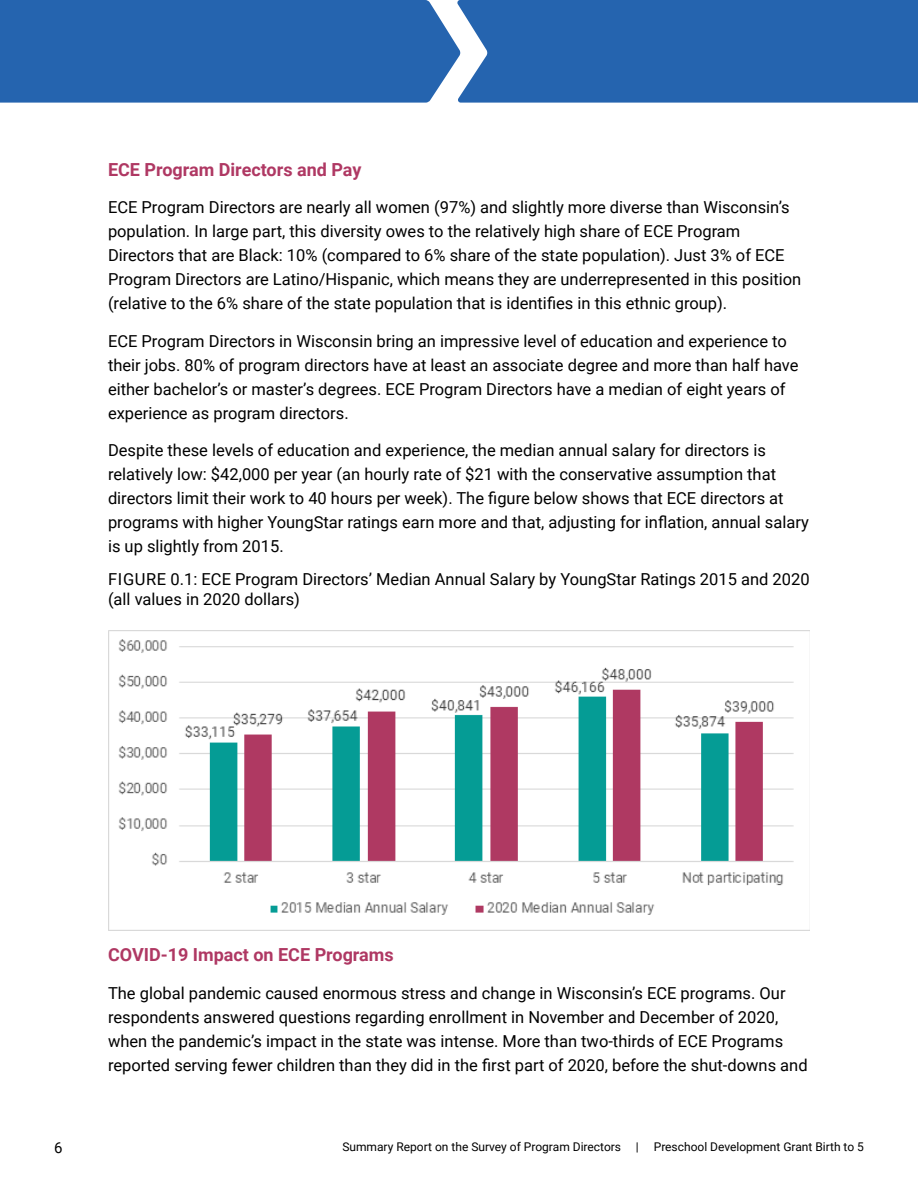
<style>
.page{position:relative;width:918px;height:1188px;background:#fff}
.page>*{position:absolute;margin:0;border:0;box-sizing:border-box;transform-origin:0 0}
.Body_Text{font:700 18px "Roboto";color:#af3863}
.Body_Text-2{font:16.5px/24px "Roboto";color:#000}
.Figure_Labels{font:16.5px/19.8px "Roboto";color:#000}
.t1{font:15px "Roboto";color:#000}
.t2{font:12px "Roboto";color:#000}
</style>
<div class="page">
<div style="left:461px;top:0;width:457px;height:103px;background:#2564af"></div>
<div style="left:0;top:0;width:461px;height:103px;background:#2564af"></div>
<img style="left:109px;top:630px;width:701px;height:300px">
<p class="Body_Text" style="left:108px;top:156px;width:255px">ECE Program Directors and Pay</p>
<p class="Body_Text-2" style="left:108px;top:195px;width:695px">ECE Program Directors are nearly all women (97%) and slightly more diverse than Wisconsin’s population. In large part, this diversity owes to the relatively high share of ECE Program Directors that are Black: 10% (compared to 6% share of the state population). Just 3% of ECE Program Directors are Latino/Hispanic, which means they are underrepresented in this position (relative to the 6% share of the state population that is identifies in this ethnic group).</p>
<p class="Body_Text-2" style="left:108px;top:328px;width:692px">ECE Program Directors in Wisconsin bring an impressive level of education and experience to their jobs. 80% of program directors have at least an associate degree and more than half have either bachelor’s or master’s degrees. ECE Program Directors have a median of eight years of experience as program directors.</p>
<p class="Body_Text-2" style="left:108px;top:438px;width:702px">Despite these levels of education and experience, the median annual salary for directors is relatively low: $42,000 per year (an hourly rate of $21 with the conservative assumption that directors limit their work to 40 hours per week). The figure below shows that ECE directors at programs with higher YoungStar ratings earn more and that, adjusting for inflation, annual salary is up slightly from 2015.</p>
<p class="Figure_Labels" style="left:108px;top:569px;width:703px">FIGURE 0.1: ECE Program Directors’ Median Annual Salary by YoungStar Ratings 2015 and 2020 (all values in 2020 dollars)</p>
<p class="Body_Text" style="left:108px;top:942px;width:287px">COVID-19 Impact on ECE Programs</p>
<p class="Body_Text-2" style="left:108px;top:980px;width:701px">The global pandemic caused enormous stress and change in Wisconsin’s ECE programs. Our respondents answered questions regarding enrollment in November and December of 2020, when the pandemic’s impact in the state was intense. More than two-thirds of ECE Programs reported serving fewer children than they did in the first part of 2020, before the shut-downs and</p>
<p class="t1" style="left:54px;top:1137px;width:10px">6</p>
<p class="t2" style="left:342px;top:1138px;width:523px">Summary Report on the Survey of Program Directors | Preschool Development Grant Birth to 5</p>
</div>
